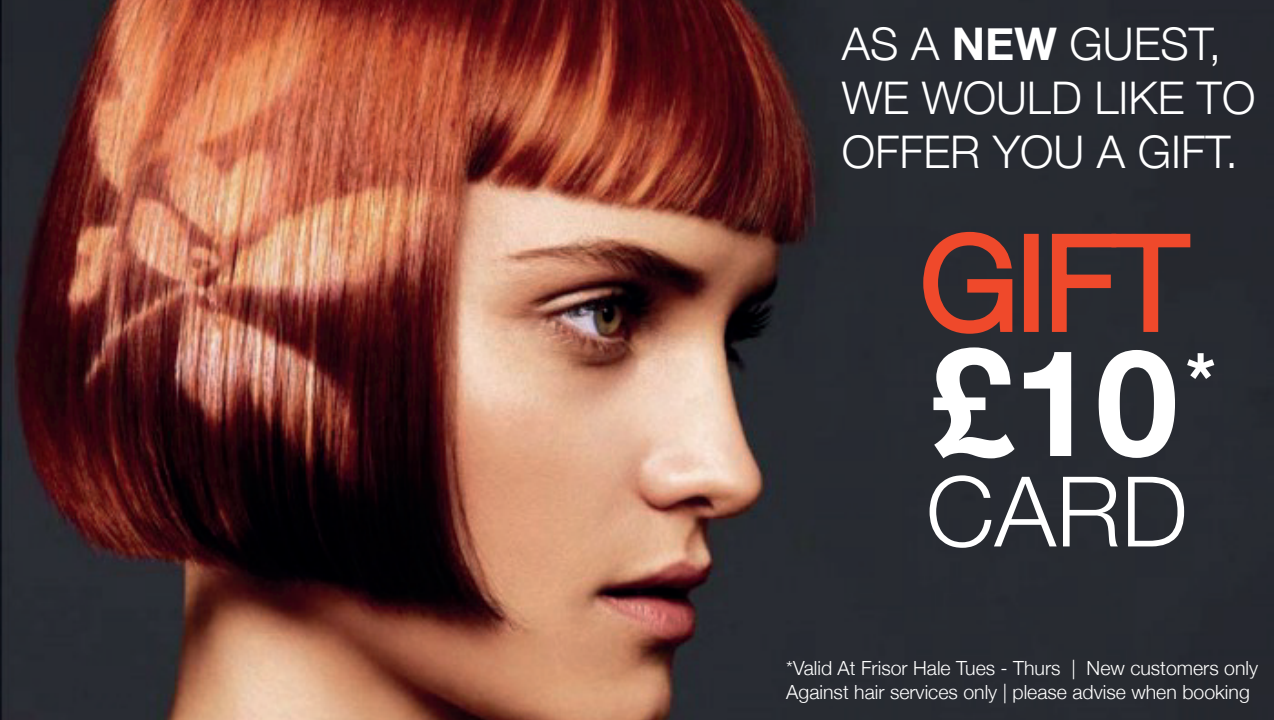
<style>
.page{position:relative;width:1274px;height:720px;background:#fff}
.page>*{position:absolute;margin:0;border:0;box-sizing:border-box;transform-origin:0 0}
.t1{font:700 148.5px "Helvetica Neue";color:#fff}
.t2{font:300 129px "Helvetica Neue";color:#ef492b}
.t3{font:300 97.5px "Helvetica Neue";color:#fff}
.t4{font:700 75px "Helvetica Neue";color:#fff}
.t5{font:300 45px/54px "Helvetica Neue";color:#fff}
.t6{font:300 19.5px/23.4px "Helvetica Neue";color:#fff}
.s1{font-weight:700}
</style>
<div class="page">
<img style="left:0;top:0;width:1273px;height:720px">
<svg style="left:919px;top:228px;width:96px;height:110px;background:#6c352f"></svg>
<div style="left:1024px;top:234px;width:14px;height:98px;border:6px solid #ef492b"></div>
<svg style="left:1049px;top:231px;width:144px;height:104px;background:#60332f"></svg>
<h3 class="t5" style="left:842px;top:14px;width:415px">AS A <span class="s1">NEW</span> GUEST,<br>WE WOULD LIKE TO<br>OFFER YOU A GIFT.</h3>
<h2 class="t2" style="left:921px;top:179px;width:267px">GIFT</h2>
<h1 class="t1" style="left:930px;top:287px;width:249px">£10</h1>
<h3 class="t4" style="left:1185px;top:321px;width:32px">*</h3>
<h3 class="t3" style="left:926px;top:433px;width:263px">CARD</h3>
<p class="t6" style="left:786px;top:656px;width:473px">*Valid At Frisor Hale Tues - Thurs | New customers only<br>Against hair services only | please advise when booking</p>
</div>
